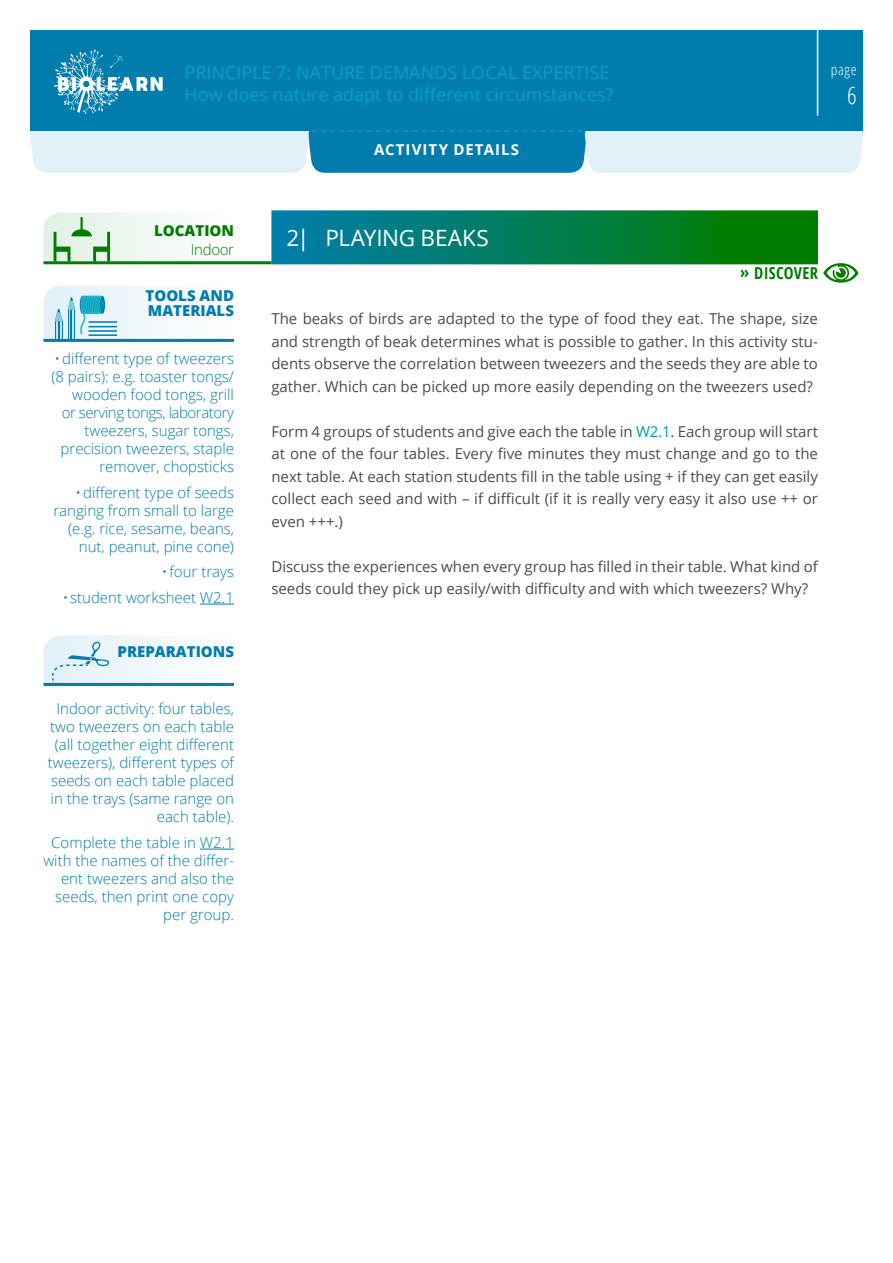
<style>
.page{position:relative;width:893px;height:1263px;background:#fff}
.page>*{position:absolute;margin:0;border:0;box-sizing:border-box;transform-origin:0 0}
.t1{font:300 condensed 24px "Open Sans";color:#fff}
.t2{font:22.5px "Open Sans";letter-spacing:-.005em;color:#fff}
.t3{font:18px/22.5px "Open Sans";color:#00a4c5}
.t4{font:700 condensed 16.5px "Open Sans";letter-spacing:.02em;color:#007d00}
.t5{font:15px/22.5px "Open Sans";color:#4b4b4b;text-align:justify}
.t6{font:300 15px/18px "Open Sans";color:#007dac;text-align:right}
.t7{font:800 15px/15px "Open Sans";color:#007dac}
.t8{font:700 15px "Open Sans";letter-spacing:.075em;color:#fff}
.t9{font:800 15px "Open Sans";color:#007d00}
.t10{font:300 15px "Open Sans";letter-spacing:-.025em;color:#007d00}
.t11{font:300 condensed 15px "Open Sans";color:#fff}
.s1{color:#0097bd}
</style>
<div class="page">
<div style="left:30px;top:30px;width:833px;height:100px;background:#007dac"></div>
<svg style="left:54px;top:49px;width:109px;height:65px"></svg>
<hr style="left:817px;top:30px;width:1px;height:86px;background:#fff">
<svg style="left:30px;top:130px;width:833px;height:43px;background:#94c9dd"></svg>
<svg style="left:823px;top:263px;width:35px;height:20px"></svg>
<div style="left:271px;top:210px;width:547px;height:54px;background:linear-gradient(to right,#007daf,#007d00)"></div>
<svg style="left:44px;top:286px;width:190px;height:53px"></svg>
<hr style="left:88px;top:321px;width:29px;height:2px;background:#007dac">
<hr style="left:44px;top:339px;width:190px;height:3px;background:#007dac">
<hr style="left:200px;top:604px;width:34px;height:1px;background:#007dac">
<svg style="left:44px;top:213px;width:128px;height:48px"></svg>
<hr style="left:44px;top:261px;width:228px;height:3px;background:#007d00">
<hr style="left:44px;top:683px;width:190px;height:3px;background:#007dac">
<hr style="left:200px;top:849px;width:34px;height:1px;background:#007dac">
<svg style="left:44px;top:635px;width:190px;height:48px"></svg>
<p class="t3" style="left:184px;top:61px;width:430px">PRINCIPLE 7: NATURE DEMANDS LOCAL EXPERTISE<br>How does nature adapt to different circumstances?</p>
<p class="t8" style="left:374px;top:138px;width:147px">ACTIVITY DETAILS</p>
<p class="t11" style="left:831px;top:59px;width:27px">page</p>
<h1 class="t1" style="left:847px;top:79px;width:11px">6</h1>
<p class="t9" style="left:154px;top:219px;width:81px">LOCATION</p>
<p class="t10" style="left:191px;top:240px;width:45px">Indoor</p>
<p class="t7" style="left:146px;top:288px;width:90px">TOOLS AND<br>MATERIALS</p>
<p class="t6" style="left:51px;top:350px;width:184px">•different type of tweezers (8 pairs): e.g. toaster tongs/ wooden food tongs, grill<br>or serving tongs, laboratory tweezers, sugar tongs, precision tweezers, staple remover, chopsticks</p>
<p class="t6" style="left:53px;top:483px;width:182px">•different type of seeds ranging from small to large (e.g. rice, sesame, beans, nut, peanut, pine cone)</p>
<p class="t6" style="left:162px;top:563px;width:74px">•four trays</p>
<p class="t6" style="left:63px;top:588px;width:173px">• student worksheet W2.1</p>
<p class="t7" style="left:118px;top:644px;width:118px">PREPARATIONS</p>
<p class="t6" style="left:48px;top:700px;width:188px">Indoor activity: four tables, two tweezers on each table (all together eight different tweezers), different types of seeds on each table placed in the trays (same range on each table).</p>
<p class="t6" style="left:43px;top:833px;width:192px">Complete the table in W2.1 with the names of the differ&shy;ent tweezers and also the seeds, then print one copy per group.</p>
<h2 class="t2" style="left:286px;top:223px;width:204px">2| PLAYING BEAKS</h2>
<p class="t4" style="left:740px;top:262px;width:79px">» DISCOVER</p>
<p class="t5" style="left:271px;top:307px;width:548px">The beaks of birds are adapted to the type of food they eat. The shape, size and strength of beak determines what is possible to gather. In this activity stu&shy;dents observe the correlation between tweezers and the seeds they are able to gather. Which can be picked up more easily depending on the tweezers used?</p>
<p class="t5" style="left:271px;top:420px;width:548px">Form 4 groups of students and give each the table in <span class="s1">W2.1</span>. Each group will start at one of the four tables. Every five minutes they must change and go to the next table. At each station students fill in the table using + if they can get easily collect each seed and with – if difficult (if it is really very easy it also use ++ or even +++.)</p>
<p class="t5" style="left:271px;top:555px;width:548px">Discuss the experiences when every group has filled in their table. What kind of seeds could they pick up easily/with difficulty and with which tweezers? Why?</p>
</div>
